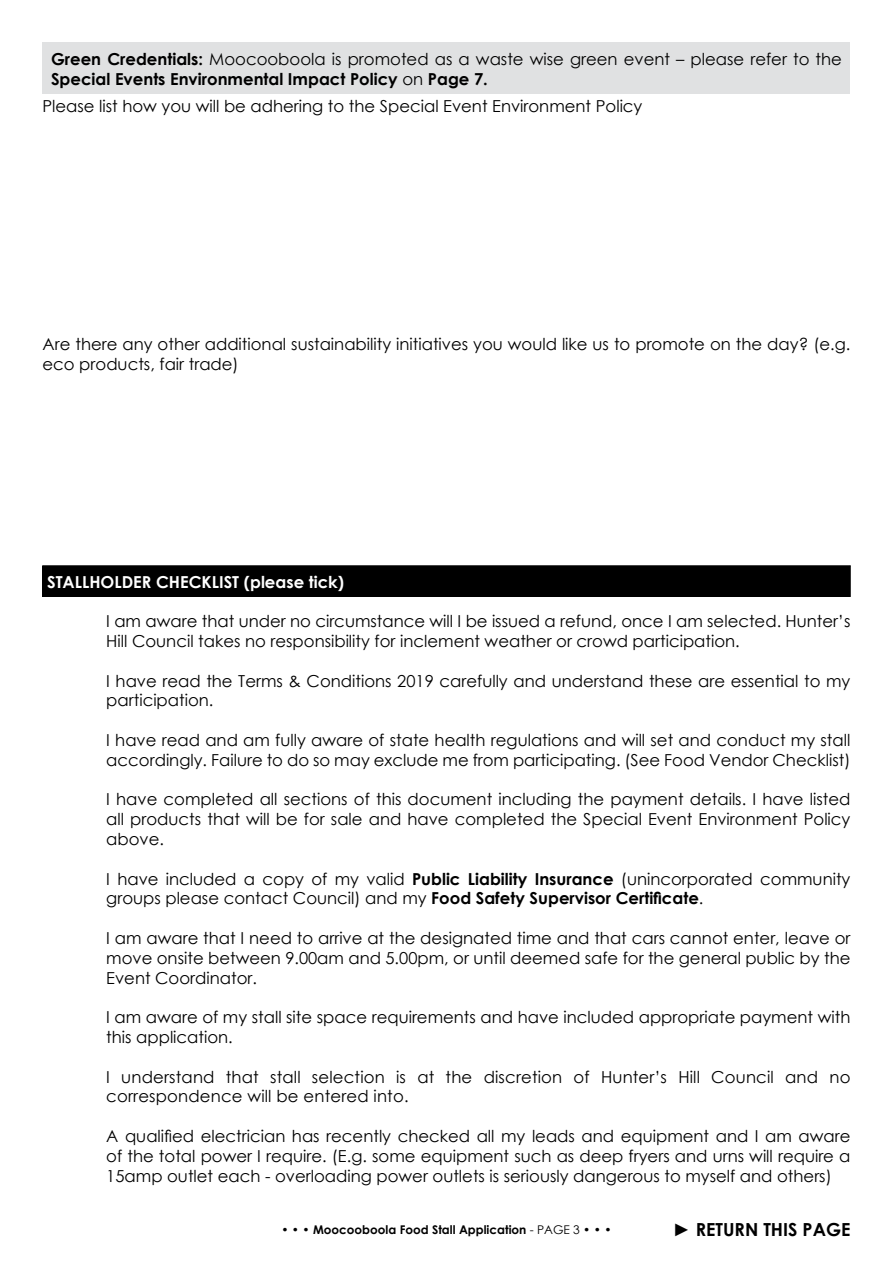
<style>
.page{position:relative;width:893px;height:1263px;background:#fff}
.page>*{position:absolute;margin:0;border:0;box-sizing:border-box;transform-origin:0 0}
.t1{font:700 18px "Century Gothic";color:#000}
.t2{font:16.5px/19.8px "Century Gothic";color:#000}
.t3{font:700 16.5px "Century Gothic";color:#fff}
.t4{font:700 12px "Century Gothic";color:#000}
.s1{font-weight:700}
.s2{font-weight:400}
</style>
<div class="page">
<div style="left:43px;top:566px;width:807px;height:30px;background:#000"></div>
<div style="left:43px;top:566px;width:807px;height:31px;border:1px solid #000"></div>
<div style="left:43px;top:43px;width:807px;height:51px;background:#e0e1e2"></div>
<p class="t2" style="left:51px;top:49px;width:792px"><span class="s1">Green Credentials:</span> Moocooboola is promoted as a waste wise green event – please refer to the<br><span class="s1">Special Events Environmental Impact Policy</span> on <span class="s1">Page 7.</span></p>
<p class="t2" style="left:43px;top:96px;width:601px">Please list how you will be adhering to the Special Event Environment Policy</p>
<p class="t2" style="left:43px;top:334px;width:809px">Are there any other additional sustainability initiatives you would like us to promote on the day? (e.g. eco products, fair trade)</p>
<p class="t3" style="left:47px;top:569px;width:298px">STALLHOLDER CHECKLIST (please tick)</p>
<p class="t2" style="left:106px;top:611px;width:746px">I am aware that under no circumstance will I be issued a refund, once I am selected. Hunter’s<br>Hill Council takes no responsibility for inclement weather or crowd participation.</p>
<p class="t2" style="left:106px;top:670px;width:746px">I have read the Terms &amp; Conditions 2019 carefully and understand these are essential to my participation.</p>
<p class="t2" style="left:106px;top:730px;width:746px">I have read and am fully aware of state health regulations and will set and conduct my stall accordingly. Failure to do so may exclude me from participating. (See Food Vendor Checklist)</p>
<p class="t2" style="left:106px;top:789px;width:746px;text-align:justify">I have completed all sections of this document including the payment details. I have listed all products that will be for sale and have completed the Special Event Environment Policy above.</p>
<p class="t2" style="left:106px;top:868px;width:746px">I have included a copy of my valid <span class="s1">Public Liability Insurance</span> (unincorporated community groups please contact Council) and my <span class="s1">Food Safety Supervisor Certificate</span>.</p>
<p class="t2" style="left:106px;top:928px;width:746px;text-align:justify">I am aware that I need to arrive at the designated time and that cars cannot enter, leave or move onsite between 9.00am and 5.00pm, or until deemed safe for the general public by the Event Coordinator.</p>
<p class="t2" style="left:106px;top:1007px;width:746px">I am aware of my stall site space requirements and have included appropriate payment with this application.</p>
<p class="t2" style="left:106px;top:1066px;width:746px">I understand that stall selection is at the discretion of Hunter’s Hill Council and no correspondence will be entered into.</p>
<p class="t2" style="left:106px;top:1126px;width:746px;text-align:justify">A qualified electrician has recently checked all my leads and equipment and I am aware of the total power I require. (E.g. some equipment such as deep fryers and urns will require a 15amp outlet each - overloading power outlets is seriously dangerous to myself and others)</p>
<p class="t4" style="left:281px;top:1220px;width:332px">• • • Moocooboola Food Stall Application <span class="s2">- PAGE 3</span> • • •</p>
<p class="t1" style="left:673px;top:1215px;width:179px">► RETURN THIS PAGE</p>
</div>
